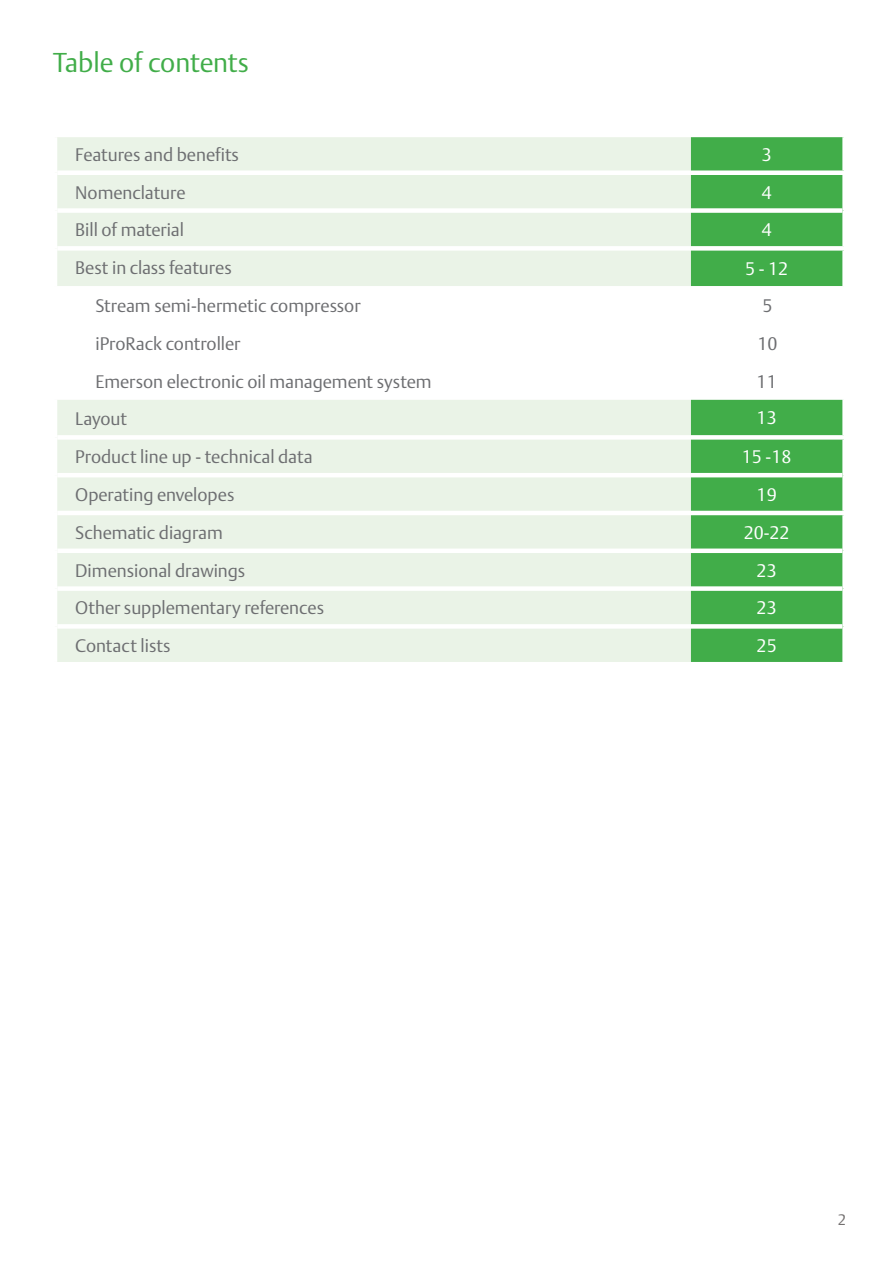
<style>
.page{position:relative;width:893px;height:1263px;background:#fff}
.page>*{position:absolute;margin:0;border:0;box-sizing:border-box;transform-origin:0 0}
.t1{font:300 27px "DTL Argo T";letter-spacing:-.01em;color:#41ad49}
.t2{font:300 18px "DTL Argo T";color:#6d6e71}
.t3{font:300 18px "DTL Argo T";color:#fff}
.t4{font:300 15px "DTL Argo T";color:#737070}
</style>
<div class="page">
<div style="left:57px;top:137px;width:634px;height:525px;background:#eaf3e7"></div>
<div style="left:691px;top:137px;width:151px;height:525px;background:#41ad49"></div>
<svg style="left:57px;top:286px;width:785px;height:114px"></svg>
<div style="left:57px;top:586px;width:634px;height:5px;background:#fff"></div>
<div style="left:57px;top:624px;width:634px;height:5px;background:#fff"></div>
<div style="left:691px;top:586px;width:151px;height:5px;background:#fff"></div>
<div style="left:691px;top:624px;width:151px;height:5px;background:#fff"></div>
<div style="left:57px;top:170px;width:634px;height:5px;background:#fff"></div>
<div style="left:691px;top:170px;width:154px;height:5px;background:#fff"></div>
<div style="left:57px;top:208px;width:634px;height:5px;background:#fff"></div>
<div style="left:691px;top:208px;width:151px;height:5px;background:#fff"></div>
<div style="left:57px;top:246px;width:634px;height:5px;background:#fff"></div>
<div style="left:691px;top:246px;width:154px;height:5px;background:#fff"></div>
<div style="left:57px;top:435px;width:634px;height:5px;background:#fff"></div>
<hr style="left:57px;top:473px;width:634px;height:4px;background:#fff">
<hr style="left:691px;top:473px;width:151px;height:4px;background:#fff">
<hr style="left:57px;top:511px;width:634px;height:4px;background:#fff">
<hr style="left:691px;top:511px;width:154px;height:4px;background:#fff">
<div style="left:57px;top:548px;width:634px;height:5px;background:#fff"></div>
<div style="left:691px;top:548px;width:151px;height:5px;background:#fff"></div>
<div style="left:691px;top:435px;width:154px;height:5px;background:#fff"></div>
<h1 class="t1" style="left:53px;top:47px;width:198px">Table of contents</h1>
<p class="t2" style="left:75px;top:144px;width:165px">Features and benefits</p>
<p class="t3" style="left:762px;top:144px;width:12px">3</p>
<p class="t2" style="left:75px;top:181px;width:112px">Nomenclature</p>
<p class="t3" style="left:762px;top:181px;width:12px">4</p>
<p class="t2" style="left:75px;top:219px;width:110px">Bill of material</p>
<p class="t3" style="left:762px;top:219px;width:12px">4</p>
<p class="t2" style="left:75px;top:257px;width:158px">Best in class features</p>
<p class="t3" style="left:745px;top:258px;width:45px">5 - 12</p>
<p class="t2" style="left:95px;top:295px;width:267px">Stream semi-hermetic compressor</p>
<p class="t2" style="left:762px;top:295px;width:12px">5</p>
<p class="t2" style="left:95px;top:333px;width:147px">iProRack controller</p>
<p class="t2" style="left:757px;top:333px;width:22px">10</p>
<p class="t2" style="left:95px;top:370px;width:338px">Emerson electronic oil management system</p>
<p class="t2" style="left:757px;top:370px;width:22px">11</p>
<p class="t2" style="left:75px;top:408px;width:53px">Layout</p>
<p class="t3" style="left:757px;top:407px;width:22px">13</p>
<p class="t2" style="left:75px;top:446px;width:239px">Product line up - technical data</p>
<p class="t3" style="left:742px;top:446px;width:51px">15 -18</p>
<p class="t2" style="left:75px;top:484px;width:161px">Operating envelopes</p>
<p class="t3" style="left:757px;top:484px;width:22px">19</p>
<p class="t2" style="left:75px;top:522px;width:149px">Schematic diagram</p>
<p class="t3" style="left:744px;top:522px;width:47px">20-22</p>
<p class="t2" style="left:75px;top:559px;width:171px">Dimensional drawings</p>
<p class="t3" style="left:757px;top:559px;width:22px">23</p>
<p class="t2" style="left:75px;top:597px;width:250px">Other supplementary references</p>
<p class="t3" style="left:757px;top:597px;width:22px">23</p>
<p class="t2" style="left:75px;top:635px;width:97px">Contact lists</p>
<p class="t3" style="left:757px;top:635px;width:22px">25</p>
<p class="t4" style="left:838px;top:1211px;width:10px">2</p>
</div>
